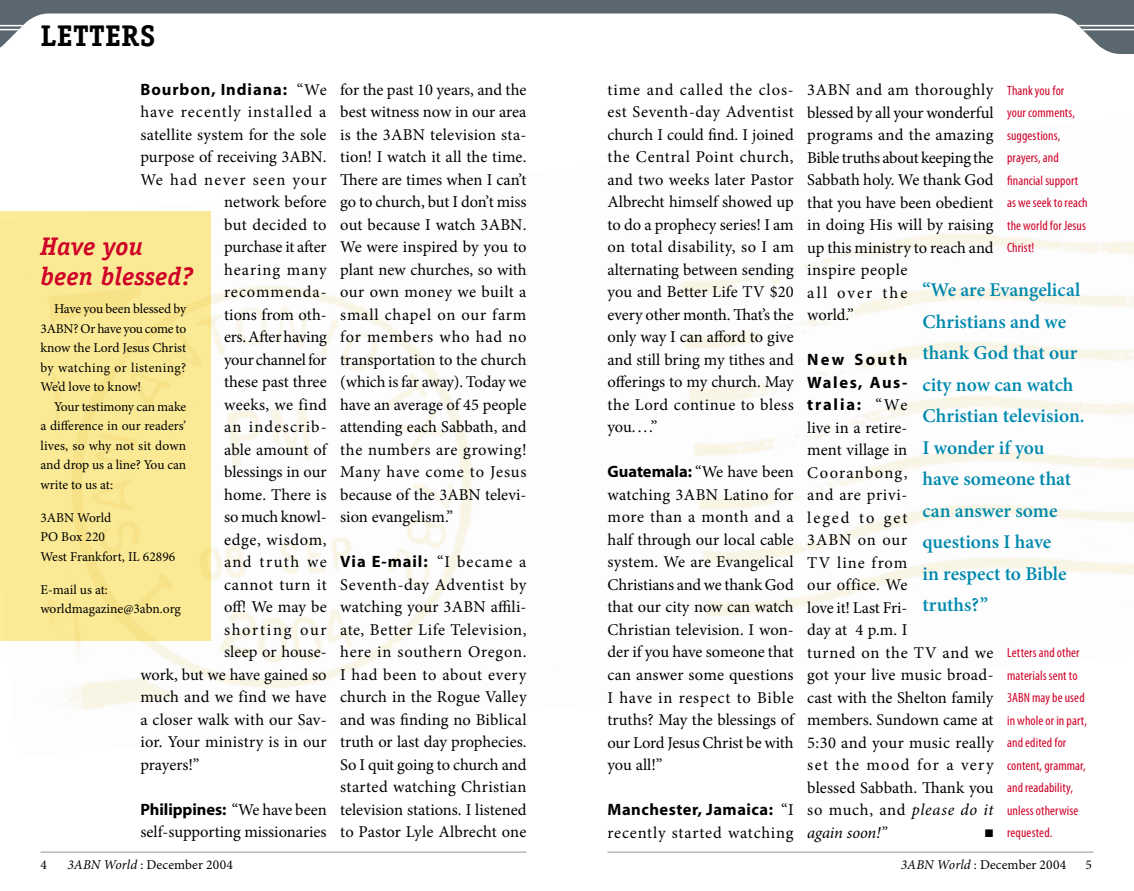
<style>
.page{position:relative;width:1134px;height:891px;background:#fff}
.page>*{position:absolute;margin:0;border:0;box-sizing:border-box;transform-origin:0 0}
.t1{font:700 30px "Officina Serif";color:#000}
.t2{font:italic 700 25.5px/30px "Officina Serif";color:#cf0227}
.t3{font:600 19.5px/31.5px "Minion Pro";color:#0089ae}
.t4{font:16.5px/22.5px "Minion Pro";letter-spacing:.005em;color:#000;text-align:justify}
.t5{font:700 16.5px/22.5px "Myriad";letter-spacing:.055em;color:#000;text-align:justify}
.t6{font:16.5px "Minion Pro";letter-spacing:.045em;color:#000}
.t7{font:700 16.5px "Myriad";letter-spacing:-.005em;color:#000}
.t8{font:16.5px "Minion Pro";letter-spacing:.065em;color:#000}
.t9{font:700 16.5px "Myriad";letter-spacing:.03em;color:#000}
.t10{font:16.5px "Minion Pro";letter-spacing:.07em;color:#000}
.t11{font:16.5px "Minion Pro";letter-spacing:-.02em;color:#000}
.t12{font:16.5px "Minion Pro";letter-spacing:-.025em;color:#000}
.t13{font:16.5px "Minion Pro";letter-spacing:.03em;color:#000}
.t14{font:16.5px "Minion Pro";letter-spacing:.075em;color:#000}
.t15{font:16.5px "Minion Pro";letter-spacing:-.015em;color:#000}
.t16{font:16.5px "Minion Pro";letter-spacing:.04em;color:#000}
.t17{font:16.5px "Minion Pro";letter-spacing:.055em;color:#000}
.t18{font:16.5px "Minion Pro";letter-spacing:.06em;color:#000}
.t19{font:16.5px "Minion Pro";letter-spacing:.1em;color:#000}
.t20{font:16.5px "Minion Pro";letter-spacing:.08em;color:#000}
.t21{font:13.5px/19.5px "Minion Pro";color:#000;text-align:justify}
.t22{font:condensed 13.5px/22.5px "Myriad Pro";letter-spacing:.005em;color:#cf0227}
.t23{font:10.5px "Monotype Sorts";color:#000}
.s1{font-family:"Minion Pro";font-weight:400}
.s2{font-family:"Myriad";font-weight:700}
.s3{font-style:italic}
</style>
<div class="page">
<svg style="left:0;top:0;width:1134px;height:54px"></svg>
<hr style="left:0;top:25px;width:1134px;height:1px;background:#fff">
<hr style="left:0;top:29px;width:1134px;height:1px;background:#fff">
<img style="left:0;top:211px;width:1134px;height:498px">
<hr style="left:40px;top:852px;width:486px;height:1px;background:#959595">
<hr style="left:608px;top:852px;width:486px;height:1px;background:#959595">
<h1 class="t1" style="left:40px;top:17px;width:18px">LETTERS</h1>
<p class="t5" style="left:140px;top:78px;width:188px">Bourbon, Indiana: <span class="s1">“We</span></p>
<p class="t8" style="left:140px;top:101px;width:188px">have recently installed a</p>
<p class="t4" style="left:140px;top:123px;width:188px">satellite system for the sole</p>
<p class="t4" style="left:140px;top:146px;width:188px">purpose of receiving 3ABN.</p>
<p class="t10" style="left:140px;top:168px;width:188px">We had never seen your</p>
<p class="t4" style="left:224px;top:191px;width:104px">network before</p>
<p class="t13" style="left:224px;top:213px;width:104px">but decided to</p>
<p class="t4" style="left:224px;top:236px;width:104px">purchase it after</p>
<p class="t17" style="left:224px;top:258px;width:104px">hearing many</p>
<p class="t18" style="left:224px;top:281px;width:104px">recommenda-</p>
<p class="t4" style="left:224px;top:303px;width:104px">tions from oth-</p>
<p class="t11" style="left:224px;top:326px;width:104px">ers. After having</p>
<p class="t12" style="left:224px;top:348px;width:104px">your channel for</p>
<p class="t4" style="left:224px;top:371px;width:104px">these past three</p>
<p class="t4" style="left:224px;top:393px;width:104px">weeks, we find</p>
<p class="t14" style="left:224px;top:416px;width:104px">an indescrib-</p>
<p class="t4" style="left:224px;top:438px;width:104px">able amount of</p>
<p class="t4" style="left:224px;top:461px;width:104px">blessings in our</p>
<p class="t4" style="left:224px;top:483px;width:104px">home. There is</p>
<p class="t15" style="left:224px;top:506px;width:104px">so much knowl-</p>
<p class="t16" style="left:224px;top:528px;width:104px">edge, wisdom,</p>
<p class="t20" style="left:224px;top:551px;width:104px">and truth we</p>
<p class="t6" style="left:224px;top:573px;width:104px">cannot turn it</p>
<p class="t4" style="left:224px;top:596px;width:104px">off! We may be</p>
<p class="t19" style="left:224px;top:618px;width:104px">shorting our</p>
<p class="t4" style="left:224px;top:641px;width:104px">sleep or house-</p>
<p class="t4" style="left:140px;top:663px;width:188px">work, but we have gained so</p>
<p class="t4" style="left:140px;top:686px;width:188px">much and we find we have</p>
<p class="t4" style="left:140px;top:708px;width:188px">a closer walk with our Sav-</p>
<p class="t4" style="left:140px;top:731px;width:188px">ior. Your ministry is in our</p>
<p class="t4" style="left:140px;top:753px;width:61px">prayers!”</p>
<p class="t7" style="left:140px;top:801px;width:188px">Philippines: <span class="s1">“We have been</span></p>
<p class="t4" style="left:140px;top:821px;width:188px">self-supporting missionaries</p>
<h2 class="t2" style="left:40px;top:232px;width:154px">Have you been blessed?</h2>
<p class="t21" style="left:41px;top:299px;width:147px;text-indent:14px">Have you been blessed by 3ABN? Or have you come to know the Lord Jesus Christ by watching or listening?<br>We’d love to know!</p>
<p class="t21" style="left:41px;top:397px;width:147px;text-indent:14px">Your testimony can make a difference in our readers’ lives, so why not sit down and drop us a line? You can write to us at:</p>
<p class="t21" style="left:41px;top:508px;width:136px;text-align:left">3ABN World<br>PO Box 220<br>West Frankfort, IL 62896</p>
<p class="t21" style="left:41px;top:580px;width:142px">E-mail us at: worldmagazine@3abn.org</p>
<p class="t4" style="left:340px;top:78px;width:188px">for the past 10 years, and the best witness now in our area is the 3ABN television sta&shy;tion! I watch it all the time.<br>There are times when I can’t go to church, but I don’t miss out because I watch 3ABN.<br>We were inspired by you to plant new churches, so with our own money we built a small chapel on our farm for members who had no transportation to the church (which is far away). Today we have an average of 45 people attending each Sabbath, and the numbers are growing!<br>Many have come to Jesus because of the 3ABN televi&shy;sion evangelism.”</p>
<p class="t5" style="left:340px;top:551px;width:188px">Via E-mail: <span class="s1">“I became a</span></p>
<p class="t4" style="left:340px;top:573px;width:188px">Seventh-day Adventist by watching your 3ABN affili&shy;ate, Better Life Television, here in southern Oregon.<br>I had been to about every church in the Rogue Valley and was finding no Biblical truth or last day prophecies.<br>So I quit going to church and started watching Christian television stations. I listened to Pastor Lyle Albrecht one</p>
<p class="t4" style="left:608px;top:78px;width:188px">time and called the clos&shy;est Seventh-day Adventist church I could find. I joined the Central Point church, and two weeks later Pastor Albrecht himself showed up to do a prophecy series! I am on total disability, so I am alternating between sending you and Better Life TV $20 every other month. That’s the only way I can afford to give and still bring my tithes and offerings to my church. May the Lord continue to bless you. . . .”</p>
<p class="t4" style="left:608px;top:461px;width:188px"><span class="s2">Guatemala:</span> “We have been watching 3ABN Latino for more than a month and a half through our local cable system. We are Evangelical Christians and we thank God that our city now can watch Christian television. I won&shy;der if you have someone that can answer some questions I have in respect to Bible truths? May the blessings of our Lord Jesus Christ be with you all!”</p>
<p class="t9" style="left:608px;top:801px;width:188px">Manchester, Jamaica: <span class="s1">“I</span></p>
<p class="t6" style="left:608px;top:821px;width:188px">recently started watching</p>
<p class="t4" style="left:807px;top:79px;width:188px;text-align:left">3ABN and am thoroughly blessed by all your wonderful programs and the amazing<br>Bible truths about keeping the<br>Sabbath holy. We thank God that you have been obedient in doing His will by raising up this ministry to reach and inspire people<br>all over the<br>world.”</p>
<p class="t5" style="left:807px;top:349px;width:102px">New South Wales, Aus&shy;tralia: <span class="s1">“We</span></p>
<p class="t4" style="left:807px;top:416px;width:188px;text-align:left">live in a retire-<br>ment village in<br>Cooranbong,<br>and are privi-<br>leged to get<br>3ABN on our<br>TV line from<br>our office. We<br>love it! Last Fri-<br>day at 4 p.m. I<br>turned on the TV and we got your live music broad&shy;cast with the Shelton family members. Sundown came at<br>5:30 and your music really set the mood for a very blessed Sabbath. Thank you so much, and <span class="s3">please do it again soon!”</span></p>
<p class="t22" style="left:1007px;top:79px;width:82px">Thank you for<br>your comments, suggestions, prayers, and financial support as we seek to reach the world for Jesus<br>Christ!</p>
<p class="t3" style="left:922px;top:274px;width:164px">“We are Evangelical<br>Christians and we thank God that our city now can watch<br>Christian television.<br>I wonder if you have someone that can answer some questions I have<br>in respect to Bible truths?”</p>
<p class="t22" style="left:1007px;top:641px;width:81px">Letters and other materials sent to<br>3ABN may be used in whole or in part, and edited for content, grammar, and readability, unless otherwise requested.</p>
<p class="t23" style="left:985px;top:829px;width:9px">n</p>
<p class="t21" style="left:40px;top:855px;width:8px">4</p>
<p class="t21" style="left:68px;top:855px;width:167px"><span class="s3">3ABN World</span> : December 2004</p>
<p class="t21" style="left:901px;top:855px;width:167px"><span class="s3">3ABN World</span> : December 2004</p>
<p class="t21" style="left:1086px;top:855px;width:8px">5</p>
</div>
